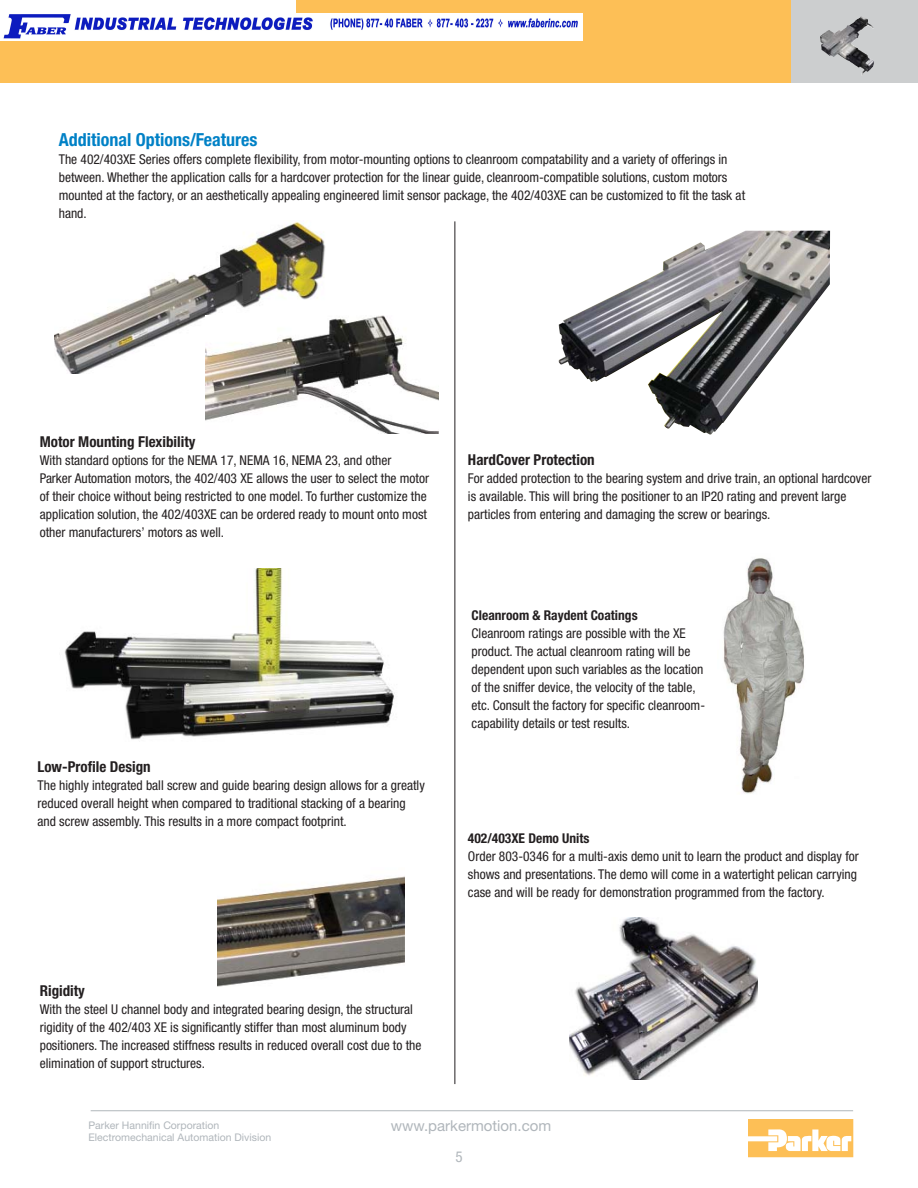
<style>
.page{position:relative;width:918px;height:1188px;background:#fff}
.page>*{position:absolute;margin:0;border:0;box-sizing:border-box;transform-origin:0 0}
.t1{font:700 condensed 18px "Helvetica Neue";color:#0081c6}
.t2{font:700 condensed 15px "Helvetica Neue";color:#231f20}
.t3{font:15px "Helvetica Neue";color:#b0b6bb}
.t4{font:condensed 15px "Helvetica Neue";color:#b0b6bb}
.t5{font:condensed 13.5px/18px "Helvetica Neue";color:#231f20}
.t6{font:700 condensed 13.5px "Helvetica Neue";color:#231f20}
.t7{font:10.5px "Helvetica Neue";color:#b0b6bb}
</style>
<div class="page">
<div style="left:0;top:0;width:918px;height:82px;background:#fdbf56"></div>
<div style="left:791px;top:0;width:127px;height:82px;background:#cccecf"></div>
<div style="left:0;top:0;width:295px;height:33px;background:#fff"></div>
<img style="left:849px;top:16px;width:25px;height:59px">
<img style="left:559px;top:231px;width:271px;height:203px">
<hr style="left:454px;top:221px;width:1px;height:863px;background:#231f20">
<img style="left:64px;top:568px;width:331px;height:172px">
<img style="left:54px;top:221px;width:271px;height:152px">
<img style="left:205px;top:315px;width:233px;height:118px">
<img style="left:218px;top:876px;width:186px;height:111px">
<img style="left:723px;top:558px;width:81px;height:236px">
<img style="left:570px;top:918px;width:188px;height:161px">
<hr style="left:91px;top:1110px;width:762px;height:1px;background:#b0b6bb">
<svg style="left:748px;top:1120px;width:105px;height:37px"></svg>
<img style="left:0;top:13px;width:583px;height:28px">
<h1 class="t1" style="left:59px;top:133px;width:200px">Additional Options/Features</h1>
<p class="t5" style="left:59px;top:152px;width:688px">The 402/403XE Series offers complete flexibility, from motor-mounting options to cleanroom compatability and a variety of offerings in between. Whether the application calls for a hardcover protection for the linear guide, cleanroom-compatible solutions, custom motors mounted at the factory, or an aesthetically appealing engineered limit sensor package, the 402/403XE can be customized to fit the task at hand.</p>
<p class="t2" style="left:40px;top:437px;width:157px">Motor Mounting Flexibility</p>
<p class="t5" style="left:40px;top:453px;width:391px">With standard options for the NEMA 17, NEMA 16, NEMA 23, and other<br>Parker Automation motors, the 402/403 XE allows the user to select the motor of their choice without being restricted to one model. To further customize the application solution, the 402/403XE can be ordered ready to mount onto most other manufacturers’ motors as well.</p>
<p class="t2" style="left:468px;top:454px;width:128px">HardCover Protection</p>
<p class="t5" style="left:468px;top:470px;width:405px">For added protection to the bearing system and drive train, an optional hardcover is available. This will bring the positioner to an IP20 rating and prevent large particles from entering and damaging the screw or bearings.</p>
<p class="t2" style="left:38px;top:761px;width:115px">Low-Profile Design</p>
<p class="t5" style="left:38px;top:778px;width:389px">The highly integrated ball screw and guide bearing design allows for a greatly reduced overall height when compared to traditional stacking of a bearing and screw assembly. This results in a more compact footprint.</p>
<p class="t2" style="left:40px;top:985px;width:47px">Rigidity</p>
<p class="t5" style="left:40px;top:1001px;width:383px">With the steel U channel body and integrated bearing design, the structural rigidity of the 402/403 XE is significantly stiffer than most aluminum body positioners. The increased stiffness results in reduced overall cost due to the elimination of support structures.</p>
<p class="t6" style="left:472px;top:610px;width:168px">Cleanroom &amp; Raydent Coatings</p>
<p class="t5" style="left:472px;top:625px;width:235px">Cleanroom ratings are possible with the XE product. The actual cleanroom rating will be dependent upon such variables as the location of the sniffer device, the velocity of the table, etc. Consult the factory for specific cleanroom&shy;capability details or test results.</p>
<p class="t6" style="left:468px;top:834px;width:123px">402/403XE Demo Units</p>
<p class="t5" style="left:468px;top:849px;width:392px">Order 803-0346 for a multi-axis demo unit to learn the product and display for shows and presentations. The demo will come in a watertight pelican carrying case and will be ready for demonstration programmed from the factory.</p>
<p class="t7" style="left:88px;top:1121px;width:132px">Parker Hannifin Corporation</p>
<p class="t3" style="left:391px;top:1121px;width:162px">www.parkermotion.com</p>
<p class="t7" style="left:88px;top:1133px;width:184px">Electromechanical Automation Division</p>
<p class="t4" style="left:455px;top:1152px;width:9px">5</p>
</div>
